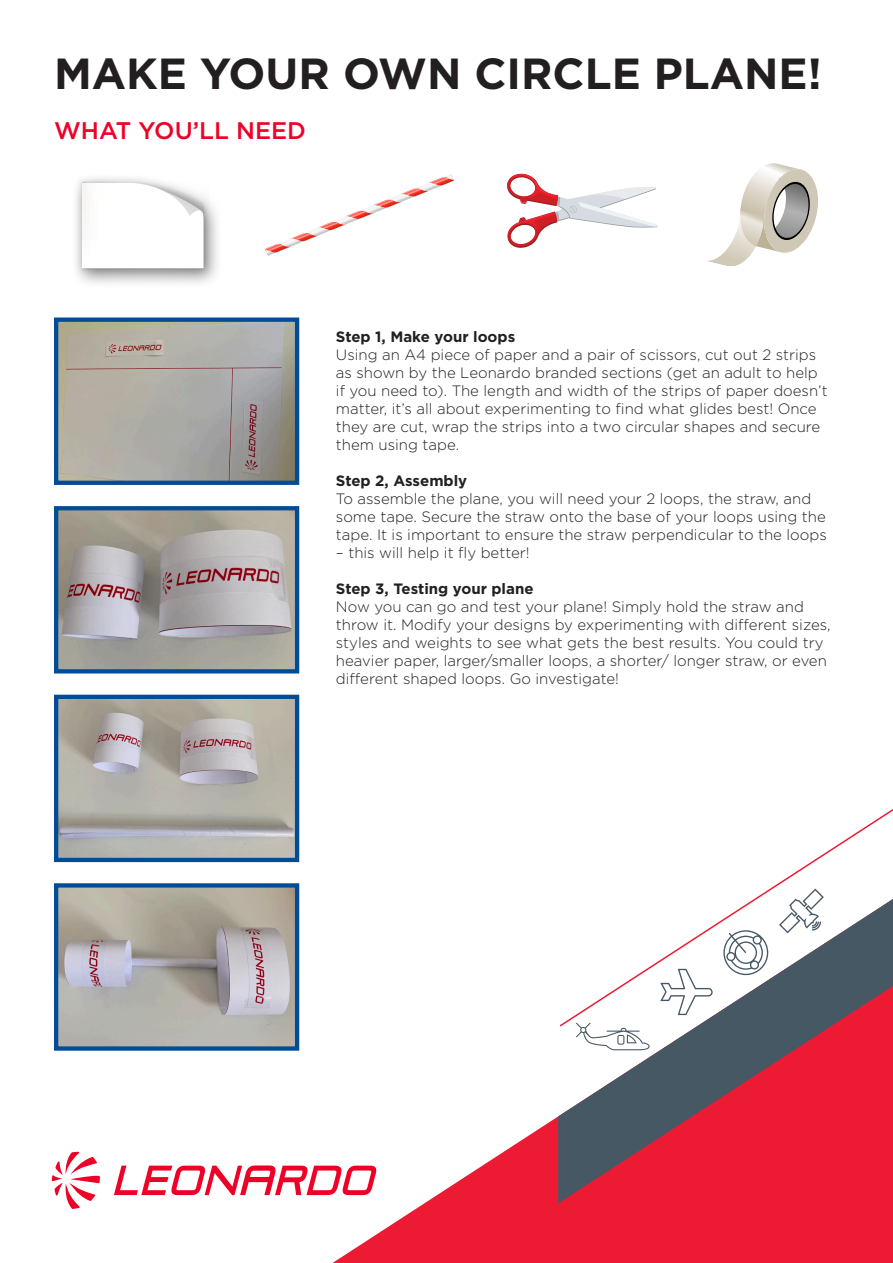
<style>
.page{position:relative;width:893px;height:1263px;background:#fff}
.page>*{position:absolute;margin:0;border:0;box-sizing:border-box;transform-origin:0 0}
.Copy_Title_1{font:700 43.5px "Gotham";color:#231f20}
.Copy_Title_1-2{font:500 24px "Gotham";color:#ef0027}
.Copy_Text{font:300 15px/18px "Gotham";color:#231f20}
.Copy_Text-2{font:700 15px "Gotham";color:#231f20}
</style>
<div class="page">
<img style="left:59px;top:322px;width:235px;height:158px">
<div style="left:54px;top:317px;width:245px;height:168px;border:4px solid #004c97"></div>
<img style="left:59px;top:511px;width:235px;height:157px">
<div style="left:54px;top:506px;width:245px;height:167px;border:4px solid #004c97"></div>
<img style="left:59px;top:700px;width:235px;height:157px">
<div style="left:54px;top:695px;width:245px;height:167px;border:4px solid #004c97"></div>
<img style="left:59px;top:888px;width:235px;height:158px">
<div style="left:54px;top:883px;width:245px;height:168px;border:4px solid #004c97"></div>
<svg style="left:114px;top:1165px;width:218px;height:30px"></svg>
<svg style="left:52px;top:1152px;width:48px;height:57px"></svg>
<div style="left:70px;top:172px;width:153px;height:117px;background:#231f20;opacity:.57"></div>
<svg style="left:77px;top:176px;width:133px;height:98px"></svg>
<svg style="left:265px;top:175px;width:189px;height:81px"></svg>
<svg style="left:507px;top:173px;width:150px;height:75px"></svg>
<svg style="left:707px;top:163px;width:111px;height:103px"></svg>
<svg style="left:332px;top:1116px;width:561px;height:147px;fill:#ed1a33"></svg>
<svg style="left:558px;top:1028px;width:335px;height:175px;background:#ba3e52"></svg>
<svg style="left:559px;top:809px;width:334px;height:219px"></svg>
<svg style="left:779px;top:888px;width:45px;height:45px"></svg>
<svg style="left:723px;top:930px;width:45px;height:45px"></svg>
<svg style="left:660px;top:969px;width:53px;height:46px"></svg>
<svg style="left:576px;top:1022px;width:73px;height:28px"></svg>
<p class="Copy_Title_1" style="left:54px;top:45px;width:769px">MAKE YOUR OWN CIRCLE PLANE!</p>
<p class="Copy_Title_1-2" style="left:54px;top:115px;width:254px">WHAT YOU’LL NEED</p>
<p class="Copy_Text-2" style="left:336px;top:327px;width:181px">Step 1, Make your loops</p>
<p class="Copy_Text" style="left:336px;top:345px;width:493px">Using an A4 piece of paper and a pair of scissors, cut out 2 strips as shown by the Leonardo branded sections (get an adult to help if you need to). The length and width of the strips of paper doesn’t matter, it’s all about experimenting to find what glides best! Once they are cut, wrap the strips into a two circular shapes and secure them using tape.</p>
<p class="Copy_Text-2" style="left:336px;top:471px;width:133px">Step 2, Assembly</p>
<p class="Copy_Text" style="left:336px;top:489px;width:492px">To assemble the plane, you will need your 2 loops, the straw, and some tape. Secure the straw onto the base of your loops using the tape. It is important to ensure the straw perpendicular to the loops</p>
<p class="Copy_Text" style="left:336px;top:543px;width:195px">– this will help it fly better!</p>
<p class="Copy_Text-2" style="left:336px;top:579px;width:199px">Step 3, Testing your plane</p>
<p class="Copy_Text" style="left:336px;top:597px;width:496px">Now you can go and test your plane! Simply hold the straw and throw it. Modify your designs by experimenting with different sizes, styles and weights to see what gets the best results. You could try heavier paper, larger/smaller loops, a shorter/ longer straw, or even different shaped loops. Go investigate!</p>
</div>
